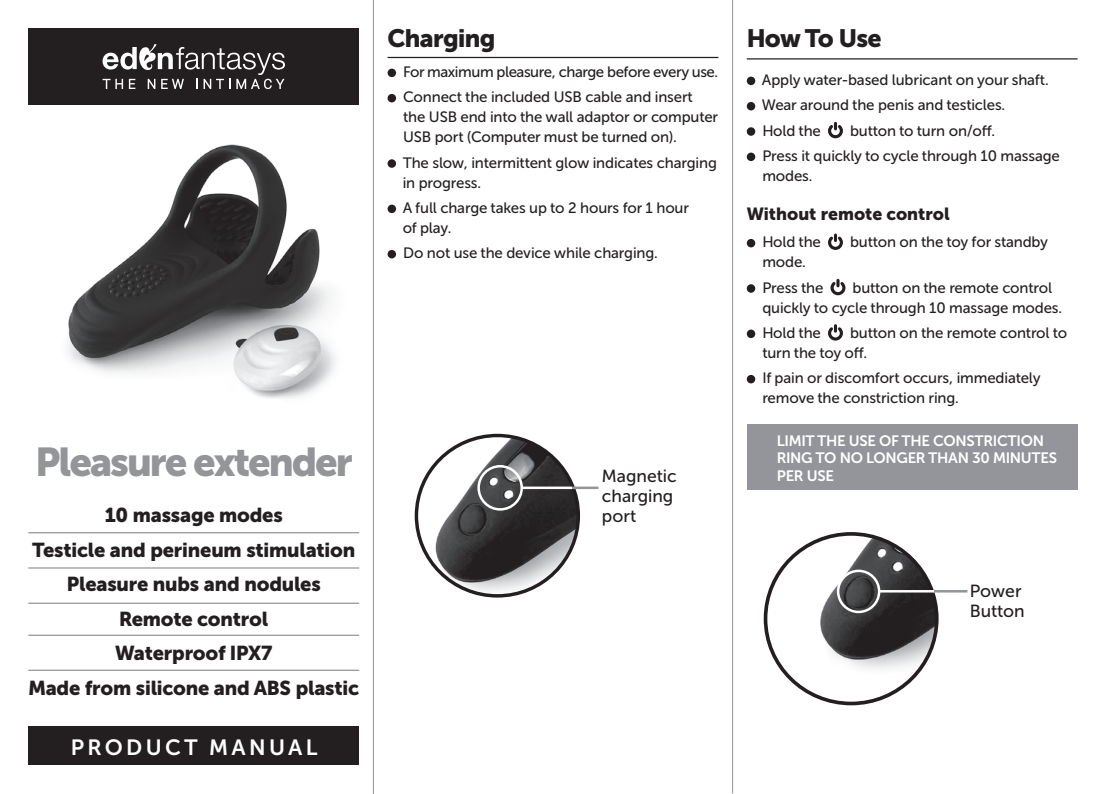
<style>
.page{position:relative;width:1106px;height:794px;background:#fff}
.page>*{position:absolute;margin:0;border:0;box-sizing:border-box;transform-origin:0 0}
.t1{font:40px "Museo Sans Cyrl 900";letter-spacing:-.05em;color:#939598}
.t2{font:25px "Museo Sans Cyrl 900";letter-spacing:-.025em;color:#231f20}
.t3{font:22px "Museo Sans Cyrl 700";letter-spacing:.15em;color:#fff}
.t4{font:20px/34.5px "Museo Sans Cyrl 900";letter-spacing:-.01em;color:#231f20;text-align:center}
.t5{font:17.5px/20px "Museo Sans Cyrl 500";color:#231f20}
.t6{font:17.5px "Museo Sans Cyrl 900";color:#231f20}
.t7{font:15px/20px "Museo Sans Cyrl 500";letter-spacing:-.01em;color:#231f20}
.t8{font:15px/25.2px "Museo Sans Cyrl 500";letter-spacing:-.03em;color:#231f20}
.t9{font:15px/17.5px "Museo Sans Cyrl 700";letter-spacing:-.02em;color:#fff}
</style>
<div class="page">
<img style="left:67px;top:144px;width:268px;height:255px">
<div style="left:28px;top:726px;width:331px;height:39px;background:#231f20"></div>
<div style="left:28px;top:28px;width:331px;height:77px;background:#231f20"></div>
<svg style="left:103px;top:44px;width:182px;height:45px"></svg>
<hr style="left:28px;top:634px;width:331px;height:2px;background:#939598">
<hr style="left:28px;top:669px;width:331px;height:2px;background:#939598">
<hr style="left:28px;top:602px;width:331px;height:2px;background:#939598">
<hr style="left:28px;top:567px;width:331px;height:1px;background:#939598">
<hr style="left:28px;top:532px;width:331px;height:1px;background:#939598">
<hr style="left:387px;top:57px;width:331px;height:1px;background:#231f20">
<div style="left:387px;top:69px;width:9px;height:8px;background:#231f20;border-radius:50%"></div>
<div style="left:387px;top:94px;width:9px;height:8px;background:#231f20;border-radius:50%"></div>
<svg style="left:387px;top:159px;width:9px;height:9px"></svg>
<div style="left:387px;top:205px;width:9px;height:8px;background:#231f20;border-radius:50%"></div>
<div style="left:387px;top:250px;width:9px;height:8px;background:#231f20;border-radius:50%"></div>
<img style="left:416px;top:435px;width:162px;height:161px">
<div style="left:415px;top:434px;width:165px;height:163px;border:3px solid #231f20;border-radius:50%"></div>
<img style="left:771px;top:534px;width:165px;height:155px">
<div style="left:763px;top:532px;width:175px;height:173px;border:4px solid #231f20;border-radius:50%"></div>
<hr style="left:572px;top:486px;width:26px;height:3px;background:#939598">
<hr style="left:933px;top:590px;width:34px;height:2px;background:#939598">
<div style="left:477px;top:465px;width:46px;height:45px;border:2px solid #fff;border-radius:50%"></div>
<div style="left:836px;top:569px;width:44px;height:44px;border:2px solid #fff;border-radius:50%"></div>
<hr style="left:522px;top:486px;width:50px;height:3px;background:#fff">
<hr style="left:879px;top:590px;width:55px;height:2px;background:#fff">
<div style="left:746px;top:77px;width:9px;height:8px;background:#231f20;border-radius:50%"></div>
<div style="left:746px;top:102px;width:9px;height:8px;background:#231f20;border-radius:50%"></div>
<svg style="left:746px;top:127px;width:9px;height:9px"></svg>
<svg style="left:828px;top:121px;width:15px;height:18px"></svg>
<div style="left:746px;top:153px;width:9px;height:8px;background:#231f20;border-radius:50%"></div>
<hr style="left:746px;top:58px;width:331px;height:2px;background:#231f20">
<div style="left:746px;top:239px;width:9px;height:8px;background:#231f20;border-radius:50%"></div>
<svg style="left:828px;top:233px;width:15px;height:17px"></svg>
<svg style="left:746px;top:284px;width:9px;height:9px"></svg>
<svg style="left:830px;top:279px;width:16px;height:17px"></svg>
<div style="left:746px;top:329px;width:9px;height:9px;background:#231f20;border-radius:50%"></div>
<svg style="left:828px;top:324px;width:15px;height:17px"></svg>
<div style="left:746px;top:375px;width:9px;height:8px;background:#231f20;border-radius:50%"></div>
<div style="left:746px;top:424px;width:331px;height:66px;background:#94959a"></div>
<hr style="left:373px;top:0;width:1px;height:794px;background:#939598">
<hr style="left:732px;top:0;width:1px;height:793px;background:#939598">
<h1 class="t1" style="left:35px;top:439px;width:319px">Pleasure extender</h1>
<h3 class="t4" style="left:28px;top:497px;width:332px">10 massage modes<br>Testicle and perineum stimulation<br>Pleasure nubs and nodules<br>Remote control<br>Waterproof IPX7<br>Made from silicone and ABS plastic</h3>
<h3 class="t3" style="left:71px;top:735px;width:248px">PRODUCT MANUAL</h3>
<h2 class="t2" style="left:387px;top:24px;width:109px">Charging</h2>
<p class="t8" style="left:403px;top:59px;width:316px">For maximum pleasure, charge before every use.<br>Connect the included USB cable and insert</p>
<p class="t7" style="left:403px;top:107px;width:317px">the USB end into the wall adaptor or computer<br>USB port (Computer must be turned on).</p>
<p class="t7" style="left:403px;top:153px;width:316px">The slow, intermittent glow indicates charging in progress.</p>
<p class="t7" style="left:403px;top:198px;width:288px">A full charge takes up to 2 hours for 1 hour of play.</p>
<p class="t7" style="left:403px;top:243px;width:256px">Do not use the device while charging.</p>
<p class="t5" style="left:602px;top:466px;width:76px">Magnetic charging port</p>
<h2 class="t2" style="left:746px;top:25px;width:136px">How To Use</h2>
<p class="t7" style="left:762px;top:67px;width:288px;line-height:25.2px">Apply water-based lubricant on your shaft.<br>Wear around the penis and testicles.<br>Hold the</p>
<p class="t7" style="left:762px;top:118px;width:299px;line-height:25.2px;text-indent:88px">button to turn on/off.<br>Press it quickly to cycle through 10 massage</p>
<p class="t7" style="left:762px;top:166px;width:52px">modes.</p>
<p class="t6" style="left:746px;top:204px;width:204px">Without remote control</p>
<p class="t7" style="left:762px;top:232px;width:60px">Hold the</p>
<p class="t7" style="left:850px;top:232px;width:200px">button on the toy for standby</p>
<p class="t7" style="left:762px;top:250px;width:63px;line-height:25.2px">mode.<br>Press the</p>
<p class="t7" style="left:762px;top:278px;width:301px;text-indent:90px">button on the remote control quickly to cycle through 10 massage modes.</p>
<p class="t7" style="left:762px;top:323px;width:60px">Hold the</p>
<p class="t7" style="left:762px;top:323px;width:306px;text-indent:88px">button on the remote control to turn the toy off.</p>
<p class="t7" style="left:762px;top:368px;width:280px">If pain or discomfort occurs, immediately remove the constriction ring.</p>
<p class="t9" style="left:776px;top:432px;width:282px">LIMIT THE USE OF THE CONSTRICTION<br>RING TO NO LONGER THAN 30 MINUTES<br>PER USE</p>
<p class="t5" style="left:969px;top:581px;width:56px">Power<br>Button</p>
</div>
